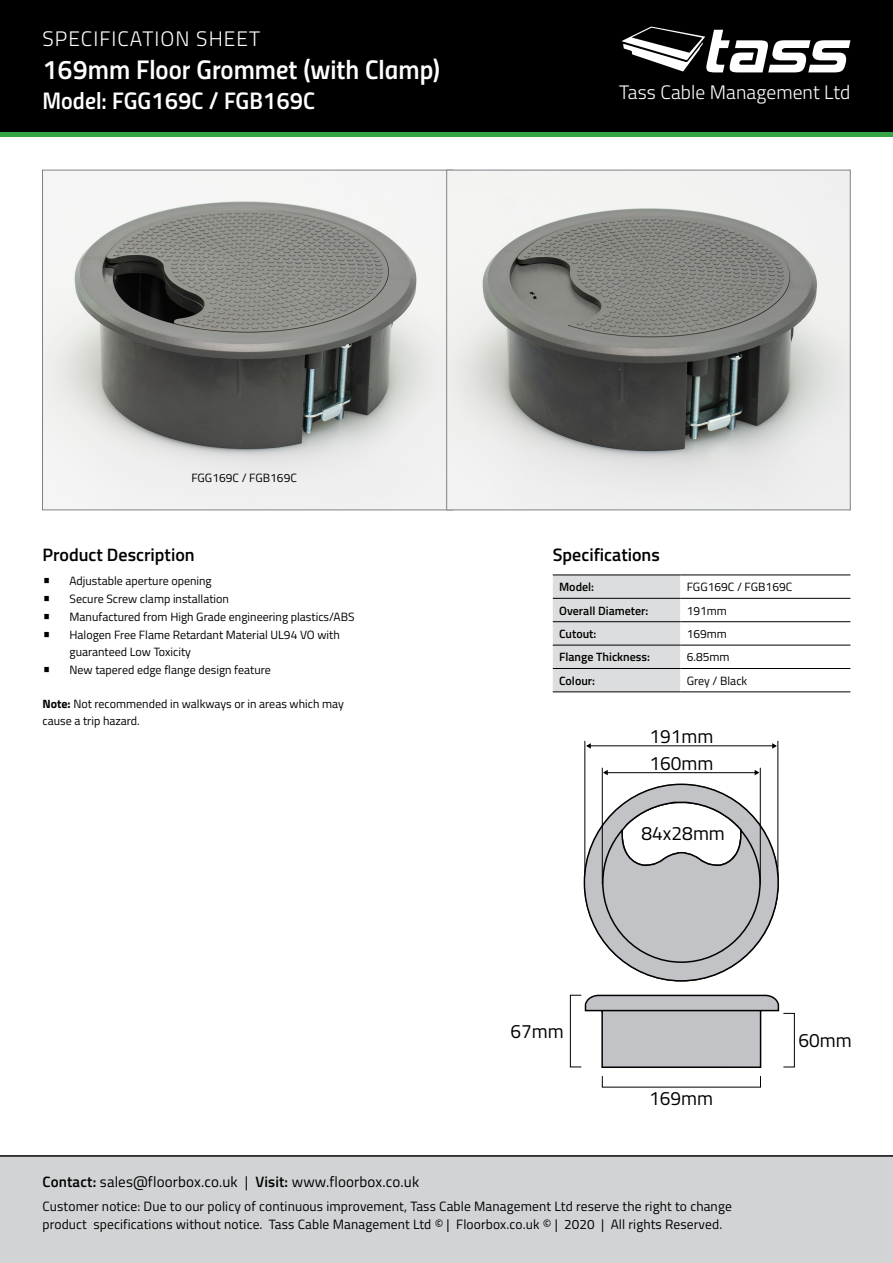
<style>
.page{position:relative;width:893px;height:1263px;background:#fff}
.page>*{position:absolute;margin:0;border:0;box-sizing:border-box;transform-origin:0 0}
.t1{font:27px "Titillium Semibold Upright";color:#fff}
.t2{font:24px "Titillium Semibold Upright";color:#fff}
.t3{font:300 21px "Titillium";letter-spacing:.05em;color:#fff}
.t4{font:300 19.5px "Titillium";letter-spacing:.005em;color:#fff}
.t5{font:19.35px "Titillium";color:#000}
.t6{font:600 18px "Titillium";color:#000}
.t7{font:15px "Titillium";letter-spacing:.01em;color:#000}
.t8{font:13.5px/18px "Titillium";letter-spacing:.01em;color:#000}
.t9{font:12px/16.5px "Titillium";color:#000}
.t10{font:600 12px "Titillium";color:#000}
.s1{font-size:18px}
.s2{font-weight:700}
.s3{font-weight:600}
</style>
<div class="page">
<div style="left:0;top:67px;width:893px;height:69px;background:#33a544"></div>
<div style="left:0;top:0;width:893px;height:132px;background:#000"></div>
<svg style="left:621px;top:26px;width:229px;height:46px"></svg>
<div style="left:0;top:1157px;width:893px;height:106px;background:#d1d3d4"></div>
<hr style="left:0;top:1155px;width:893px;height:2px;background:#000">
<svg style="left:553px;top:576px;width:297px;height:116px"></svg>
<hr style="left:680px;top:621px;width:170px;height:1px;background:#000">
<hr style="left:553px;top:645px;width:127px;height:1px;background:#000">
<hr style="left:680px;top:645px;width:170px;height:1px;background:#000">
<hr style="left:553px;top:668px;width:127px;height:1px;background:#000">
<hr style="left:680px;top:668px;width:170px;height:1px;background:#000">
<hr style="left:553px;top:692px;width:127px;height:1px;background:#000">
<hr style="left:680px;top:692px;width:170px;height:1px;background:#000">
<hr style="left:553px;top:621px;width:127px;height:1px;background:#000">
<hr style="left:553px;top:575px;width:127px;height:1px;background:#000">
<hr style="left:680px;top:575px;width:170px;height:1px;background:#000">
<hr style="left:553px;top:598px;width:127px;height:1px;background:#000">
<hr style="left:680px;top:598px;width:170px;height:1px;background:#000">
<img style="left:44px;top:172px;width:402px;height:336px">
<img style="left:448px;top:172px;width:400px;height:336px">
<div style="left:446px;top:170px;width:404px;height:340px;border:1px solid #808285"></div>
<hr style="left:584px;top:741px;width:1px;height:143px;background:#000">
<svg style="left:570px;top:994px;width:210px;height:94px"></svg>
<div style="left:783px;top:1013px;width:12px;height:54px;border:1px solid #000"></div>
<hr style="left:777px;top:741px;width:1px;height:143px;background:#000">
<hr style="left:604px;top:772px;width:154px;height:1px;background:#000">
<hr style="left:587px;top:745px;width:189px;height:1px;background:#000">
<svg style="left:586px;top:743px;width:5px;height:6px"></svg>
<svg style="left:603px;top:770px;width:5px;height:5px"></svg>
<svg style="left:755px;top:770px;width:4px;height:5px"></svg>
<svg style="left:772px;top:743px;width:5px;height:6px"></svg>
<svg style="left:583px;top:783px;width:196px;height:199px"></svg>
<hr style="left:602px;top:768px;width:1px;height:116px;background:#000">
<hr style="left:760px;top:768px;width:1px;height:116px;background:#000">
<h3 class="t3" style="left:43px;top:23px;width:219px">SPECIFICATION SHEET</h3>
<h1 class="t1" style="left:43px;top:49px;width:399px">169mm Floor Grommet (with Clamp)</h1>
<h2 class="t2" style="left:43px;top:82px;width:274px">Model: FGG169C / FGB169C</h2>
<h3 class="t4" style="left:619px;top:78px;width:233px">Tass Cable Management Ltd</h3>
<p class="t9" style="left:191px;top:469px;width:107px">FGG169C / FGB169C</p>
<h3 class="t6" style="left:43px;top:541px;width:154px">Product Description</h3>
<p class="t9" style="left:43px;top:572px;width:171px"><span class="s1">•</span> Adjustable aperture opening</p>
<p class="t9" style="left:43px;top:590px;width:188px"><span class="s1">•</span> Secure Screw clamp installation</p>
<p class="t9" style="left:43px;top:608px;width:314px"><span class="s1">•</span> Manufactured from High Grade engineering plastics/ABS</p>
<p class="t9" style="left:70px;top:626px;width:272px;text-indent:-27px"><span class="s1">•</span> Halogen Free Flame Retardant Material UL94 VO with guaranteed Low Toxicity</p>
<p class="t9" style="left:43px;top:660px;width:230px"><span class="s1">•</span> New tapered edge flange design feature</p>
<p class="t9" style="left:43px;top:695px;width:303px"><span class="s2">Note:</span> Not recommended in walkways or in areas which may cause a trip hazard.</p>
<h3 class="t6" style="left:553px;top:541px;width:109px">Specifications</h3>
<p class="t10" style="left:559px;top:578px;width:36px">Model:</p>
<p class="t9" style="left:687px;top:578px;width:107px">FGG169C / FGB169C</p>
<p class="t10" style="left:559px;top:601px;width:91px">Overall Diameter:</p>
<p class="t9" style="left:687px;top:601px;width:42px">191mm</p>
<p class="t10" style="left:559px;top:625px;width:39px">Cutout:</p>
<p class="t9" style="left:687px;top:625px;width:42px">169mm</p>
<p class="t10" style="left:559px;top:648px;width:92px">Flange Thickness:</p>
<p class="t9" style="left:687px;top:648px;width:44px">6.85mm</p>
<p class="t10" style="left:559px;top:671px;width:37px">Colour:</p>
<p class="t9" style="left:687px;top:672px;width:62px">Grey / Black</p>
<h3 class="t5" style="left:649px;top:722px;width:65px">191mm</h3>
<h3 class="t5" style="left:649px;top:749px;width:65px">160mm</h3>
<h3 class="t5" style="left:510px;top:1017px;width:55px">67mm</h3>
<h3 class="t5" style="left:642px;top:818px;width:85px">84x28mm</h3>
<h3 class="t5" style="left:649px;top:1084px;width:65px">169mm</h3>
<h3 class="t5" style="left:798px;top:1026px;width:55px">60mm</h3>
<p class="t7" style="left:43px;top:1171px;width:378px"><span class="s3">Contact:</span> sales@floorbox.co.uk | <span class="s3">Visit:</span> www.floorbox.co.uk</p>
<p class="t8" style="left:43px;top:1196px;width:691px">Customer notice: Due to our policy of continuous improvement, Tass Cable Management Ltd reserve the right to change product specifications without notice. Tass Cable Management Ltd © | Floorbox.co.uk © | 2020 | All rights Reserved.</p>
</div>
